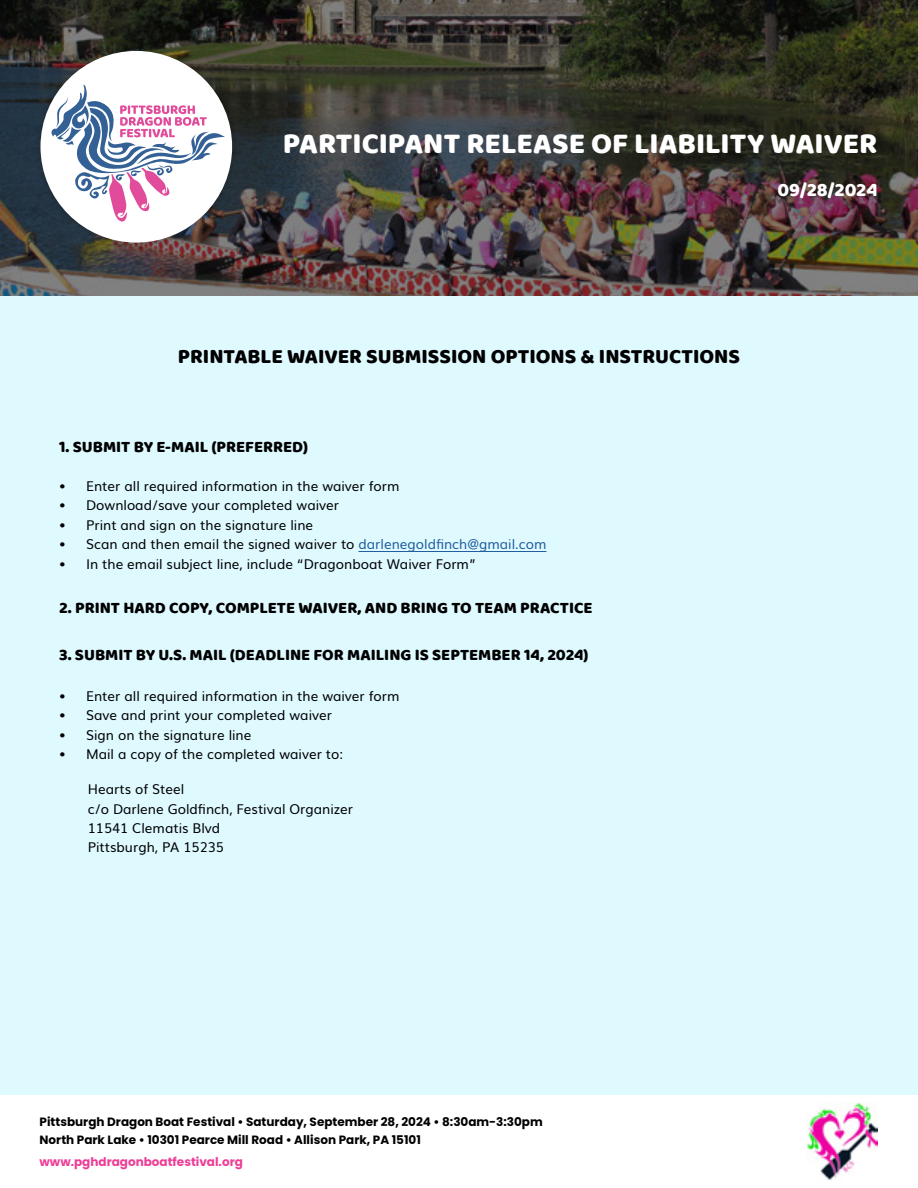
<style>
.page{position:relative;width:918px;height:1188px;background:#dffaff}
.page>*{position:absolute;margin:0;border:0;box-sizing:border-box;transform-origin:0 0}
.t1{font:30px "Baloo Bhai";color:#fff}
.t2{font:21px "Baloo Bhai";color:#000}
.t3{font:19.5px "Baloo Bhai";letter-spacing:-.005em;color:#fff}
.t4{font:16.5px "Baloo Bhai";color:#000}
.t5{font:13.5px/19.5px "Muli";color:#000}
.t6{font:700 12px/18px "Poppins";color:#000}
.t7{font:700 12px "Poppins";color:#ee3d96}
.s1{color:#215e9e}
</style>
<div class="page">
<img style="left:0;top:0;width:918px;height:296px">
<div style="left:35px;top:45px;width:202px;height:202px;background:#000;opacity:.25"></div>
<div style="left:40px;top:51px;width:192px;height:192px;background:#fff;border-radius:50%"></div>
<svg style="left:51px;top:85px;width:174px;height:137px"></svg>
<div style="left:0;top:1096px;width:918px;height:92px;background:#fff"></div>
<img style="left:807px;top:1103px;width:71px;height:77px">
<hr style="left:359px;top:551px;width:187px;height:1px;background:#215e9e">
<h1 class="t1" style="left:283px;top:125px;width:596px">PARTICIPANT RELEASE OF LIABILITY WAIVER</h1>
<h3 class="t3" style="left:777px;top:178px;width:102px">09/28/2024</h3>
<h2 class="t2" style="left:178px;top:344px;width:564px">PRINTABLE WAIVER SUBMISSION OPTIONS &amp; INSTRUCTIONS</h2>
<p class="t4" style="left:59px;top:437px;width:251px">1. SUBMIT BY E-MAIL (PREFERRED)</p>
<p class="t5" style="left:59px;top:475px;width:342px">• Enter all required information in the waiver form</p>
<p class="t5" style="left:59px;top:495px;width:281px">• Download/save your completed waiver</p>
<p class="t5" style="left:59px;top:514px;width:256px">• Print and sign on the signature line</p>
<p class="t5" style="left:59px;top:534px;width:489px">• Scan and then email the signed waiver to <span class="s1">darlenegoldfinch@gmail.com</span></p>
<p class="t5" style="left:59px;top:553px;width:418px">• In the email subject line, include “Dragonboat Waiver Form”</p>
<p class="t4" style="left:59px;top:598px;width:535px">2. PRINT HARD COPY, COMPLETE WAIVER, AND BRING TO TEAM PRACTICE</p>
<p class="t4" style="left:59px;top:645px;width:531px">3. SUBMIT BY U.S. MAIL (DEADLINE FOR MAILING IS SEPTEMBER 14, 2024)</p>
<p class="t5" style="left:59px;top:685px;width:342px">• Enter all required information in the waiver form</p>
<p class="t5" style="left:59px;top:705px;width:274px">• Save and print your completed waiver</p>
<p class="t5" style="left:59px;top:724px;width:194px">• Sign on the signature line</p>
<p class="t5" style="left:59px;top:744px;width:285px">• Mail a copy of the completed waiver to:</p>
<p class="t5" style="left:88px;top:778px;width:267px">Hearts of Steel<br>c/o Darlene Goldfinch, Festival Organizer<br>11541 Clematis Blvd<br>Pittsburgh, PA 15235</p>
<p class="t6" style="left:40px;top:1113px;width:505px">Pittsburgh Dragon Boat Festival • Saturday, September 28, 2024 • 8:30am-3:30pm<br>North Park Lake • 10301 Pearce Mill Road • Allison Park, PA 15101</p>
<p class="t7" style="left:40px;top:1155px;width:205px">www.pghdragonboatfestival.org</p>
</div>
